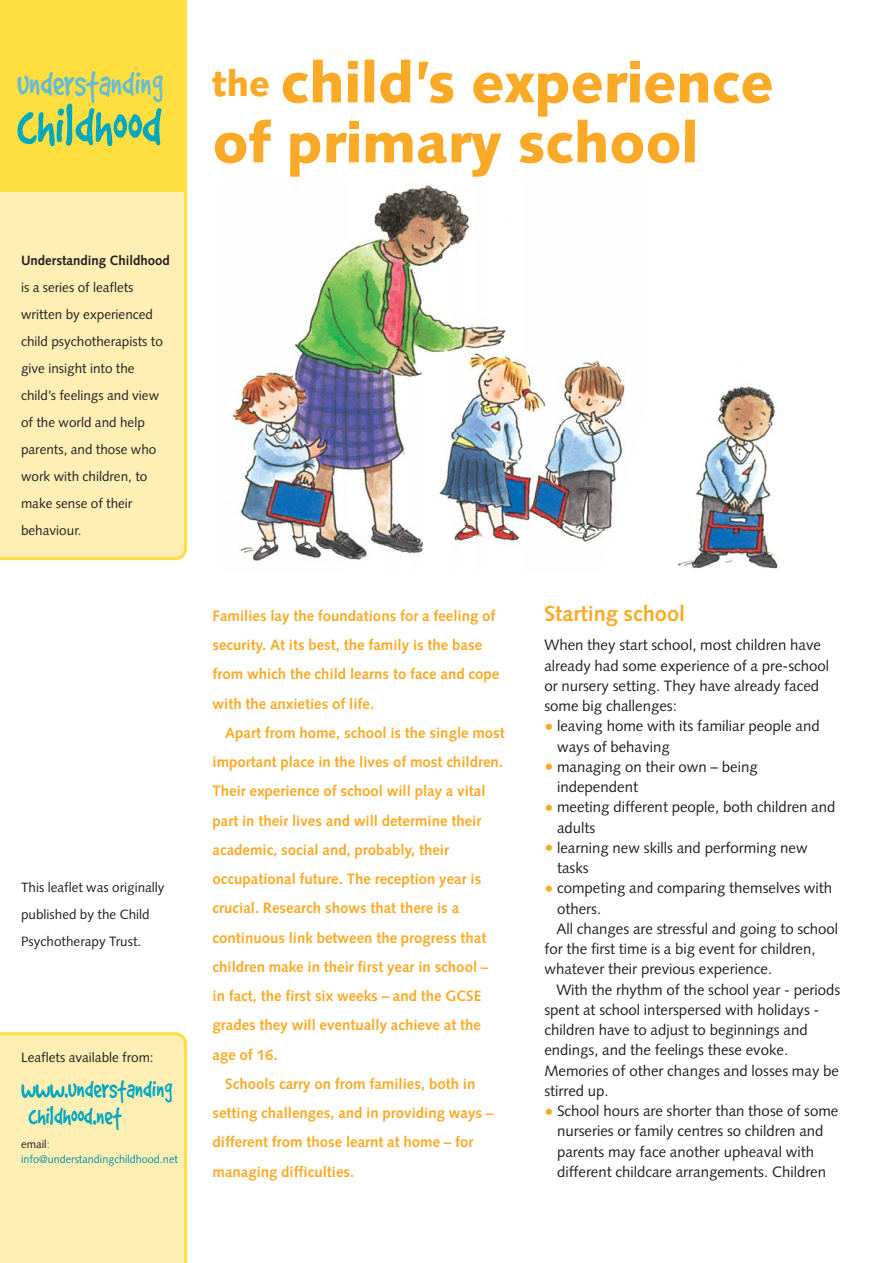
<style>
.page{position:relative;width:893px;height:1263px;background:#fff}
.page>*{position:absolute;margin:0;border:0;box-sizing:border-box;transform-origin:0 0}
.t1{font:66px "Good Dog Plain";color:#00a8bf;scale:.8 1}
.t2{font:900 57px/60px "Syntax";color:#fbaa28}
.t3{font:42px "Good Dog Plain";letter-spacing:-.01em;color:#69bcce;scale:.8 1}
.t4{font:30px/27px "Good Dog Plain";letter-spacing:-.01em;color:#00a8bf;scale:.8 1}
.t5{font:700 21.75px "Syntax";color:#fbaa28}
.t6{font:15px/20.2px "Syntax";color:#231f20}
.t7{font:700 15px/29.2px "Syntax";color:#fbaa28}
.t8{font:13.5px/27px "Syntax";color:#231f20}
.t9{font:700 13.5px "Syntax";color:#231f20}
.t10{font:11.25px/15px "Syntax";color:#0090ac}
.s1{color:#231f20}
.s2{font-size:36px}
.s3{font-size:18px;color:#fbaa28}
</style>
<div class="page">
<img style="left:232px;top:185px;width:393px;height:376px">
<img style="left:677px;top:386px;width:101px;height:183px">
<div style="left:0;top:1032px;width:187px;height:231px;background:#ffefb5"></div>
<div style="left:0;top:191px;width:187px;height:369px;background:#ffefb5"></div>
<div style="left:0;top:0;width:187px;height:191px;background:#ffde40"></div>
<h3 class="t3" style="left:17px;top:68px;width:184px">understanding</h3>
<h1 class="t1" style="left:17px;top:102px;width:182px">childhood</h1>
<p class="t9" style="left:21px;top:255px;width:150px">Understanding Childhood</p>
<p class="t8" style="left:21px;top:275px;width:143px">is a series of leaflets written by experienced child psychotherapists to give insight into the child’s feelings and view of the world and help parents, and those who work with children, to make sense of their behaviour.</p>
<p class="t8" style="left:21px;top:875px;width:145px">This leaflet was originally published by the Child<br>Psychotherapy Trust.</p>
<p class="t8" style="left:21px;top:1045px;width:134px">Leaflets available from:</p>
<h3 class="t4" style="left:21px;top:1078px;width:191px">www.understanding childhood.net</h3>
<p class="t10" style="left:21px;top:1138px;width:158px"><span class="s1">email</span>: info@understandingchildhood.net</p>
<h2 class="t2" style="left:212px;top:58px;width:562px"><span class="s2">the</span> child’s experience of primary school</h2>
<p class="t7" style="left:212px;top:602px;width:288px">Families lay the foundations for a feeling of security. At its best, the family is the base from which the child learns to face and cope with the anxieties of life.</p>
<p class="t7" style="left:225px;top:719px;width:281px">Apart from home, school is the single most</p>
<p class="t7" style="left:212px;top:749px;width:292px">important place in the lives of most children.</p>
<p class="t7" style="left:212px;top:778px;width:274px">Their experience of school will play a vital</p>
<p class="t7" style="left:212px;top:807px;width:270px">part in their lives and will determine their</p>
<p class="t7" style="left:212px;top:836px;width:238px">academic, social and, probably, their</p>
<p class="t7" style="left:212px;top:866px;width:270px">occupational future. The reception year is</p>
<p class="t7" style="left:212px;top:895px;width:248px">crucial. Research shows that there is a</p>
<p class="t7" style="left:212px;top:924px;width:275px">continuous link between the progress that</p>
<p class="t7" style="left:212px;top:953px;width:277px">children make in their first year in school –</p>
<p class="t7" style="left:212px;top:983px;width:270px">in fact, the first six weeks – and the GCSE</p>
<p class="t7" style="left:212px;top:1012px;width:270px">grades they will eventually achieve at the</p>
<p class="t7" style="left:212px;top:1041px;width:67px">age of 16.</p>
<p class="t7" style="left:225px;top:1070px;width:251px">Schools carry on from families, both in</p>
<p class="t7" style="left:212px;top:1100px;width:282px">setting challenges, and in providing ways –</p>
<p class="t7" style="left:212px;top:1129px;width:262px">different from those learnt at home – for</p>
<p class="t7" style="left:212px;top:1158px;width:143px">managing difficulties.</p>
<h3 class="t5" style="left:544px;top:605px;width:142px">Starting school</h3>
<p class="t6" style="left:544px;top:637px;width:286px">When they start school, most children have already had some experience of a pre-school or nursery setting. They have already faced some big challenges:</p>
<p class="t6" style="left:557px;top:718px;width:264px;text-indent:-13px"><span class="s3">•</span> leaving home with its familiar people and ways of behaving</p>
<p class="t6" style="left:557px;top:758px;width:202px;text-indent:-13px"><span class="s3">•</span> managing on their own – being independent</p>
<p class="t6" style="left:557px;top:799px;width:280px;text-indent:-13px"><span class="s3">•</span> meeting different people, both children and adults</p>
<p class="t6" style="left:557px;top:839px;width:252px;text-indent:-13px"><span class="s3">•</span> learning new skills and performing new tasks</p>
<p class="t6" style="left:544px;top:880px;width:289px"><span class="s3">•</span> competing and comparing themselves with</p>
<p class="t6" style="left:557px;top:900px;width:46px">others.</p>
<p class="t6" style="left:556px;top:920px;width:283px">All changes are stressful and going to school</p>
<p class="t6" style="left:544px;top:940px;width:273px">for the first time is a big event for children,</p>
<p class="t6" style="left:544px;top:961px;width:229px">whatever their previous experience.</p>
<p class="t6" style="left:556px;top:981px;width:285px">With the rhythm of the school year - periods</p>
<p class="t6" style="left:544px;top:1001px;width:276px">spent at school interspersed with holidays -</p>
<p class="t6" style="left:544px;top:1021px;width:265px">children have to adjust to beginnings and</p>
<p class="t6" style="left:544px;top:1042px;width:245px">endings, and the feelings these evoke.</p>
<p class="t6" style="left:544px;top:1062px;width:296px">Memories of other changes and losses may be</p>
<p class="t6" style="left:544px;top:1082px;width:66px">stirred up.</p>
<p class="t6" style="left:557px;top:1102px;width:283px;text-indent:-13px"><span class="s3">•</span> School hours are shorter than those of some nurseries or family centres so children and parents may face another upheaval with different childcare arrangements. Children</p>
</div>
